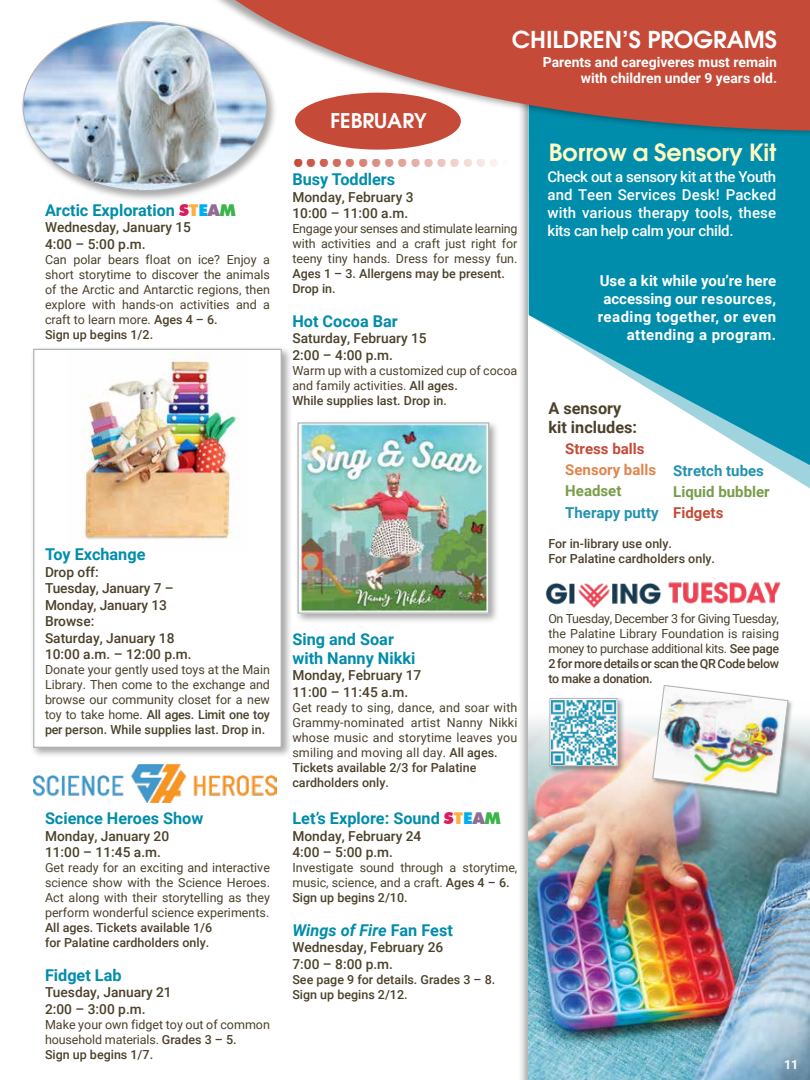
<style>
.page{position:relative;width:810px;height:1080px;background:#fff}
.page>*{position:absolute;margin:0;border:0;box-sizing:border-box;transform-origin:0 0}
.t1{font:700 41.88px "Futura BT";color:#c54b38}
.t2{font:600 23.75px "Avant Garde";color:#fffac2}
.t3{font:600 23.38px "Avant Garde";color:#fff}
.t4{font:600 20.38px "Avant Garde";color:#fff}
.t5{font:700 16.25px/18.8px "Roboto";color:#008dab}
.t6{font:700 16.25px/18.8px "Roboto";color:#4c412a}
.t7{font:italic 700 16.25px "Roboto";color:#008dab}
.t8{font:500 15px/18px "Roboto";color:#fff;text-align:justify}
.t9{font:700 15px/18px "Roboto";letter-spacing:.03em;color:#fff;text-align:right}
.t10{font:700 15px "Roboto";color:#2592b0}
.t11{font:700 15px "Roboto";color:#789c4a}
.t12{font:700 15px "Roboto";color:#c54b38}
.t13{font:700 15px "Roboto";color:#df854f}
.t14{font:700 13.88px/16.1px "Roboto";color:#fff;text-align:right}
.t15{font:500 13.75px/16.5px "Roboto";color:#4c412a}
.t16{font:12.5px/15px "Roboto";color:#4c412a}
.t17{font:500 12.5px/15px "Roboto";color:#4c412a}
.t18{font:700 12.5px "Roboto";color:#fff}
.s1{font-family:"Futura BT";font-weight:900;color:#d91c5c}
.s2{font-family:"Futura BT";font-weight:900;color:#fbb03f}
.s3{font-family:"Futura BT";font-weight:900;color:#00aeef}
.s4{font-family:"Futura BT";font-weight:900;color:#8f6c95}
.s5{font-family:"Futura BT";font-weight:900;color:#39b54a}
.s6{font-weight:500}
.s7{font-style:normal}
</style>
<div class="page">
<div style="left:30px;top:346px;width:263px;height:413px;background:#000;opacity:.35"></div>
<div style="left:34px;top:349px;width:247px;height:398px;background:#fff"></div>
<img style="left:82px;top:351px;width:158px;height:189px">
<div style="left:33px;top:349px;width:249px;height:399px;border:1px solid #b1b4b6"></div>
<div style="left:518px;top:0;width:292px;height:1080px;background:#000;opacity:.35"></div>
<div style="left:529px;top:1px;width:281px;height:1079px;background:#fff"></div>
<img style="left:529px;top:719px;width:281px;height:361px">
<svg style="left:528px;top:146px;width:282px;height:349px;fill:#008dab"></svg>
<svg style="left:295px;top:93px;width:166px;height:57px"></svg>
<svg style="left:217px;top:0;width:593px;height:146px;background:#ba6a5e"></svg>
<div style="left:20px;top:18px;width:258px;height:184px;background:#000;opacity:.35"></div>
<img style="left:23px;top:22px;width:244px;height:169px">
<div style="left:295px;top:419px;width:205px;height:206px;background:#000;opacity:.35"></div>
<img style="left:300px;top:424px;width:187px;height:188px">
<div style="left:298px;top:422px;width:191px;height:192px;border:1px solid #b1b4b6"></div>
<img style="left:34px;top:765px;width:242px;height:37px">
<div style="left:651px;top:684px;width:143px;height:116px;background:#000;opacity:.35"></div>
<img style="left:652px;top:685px;width:137px;height:109px">
<img style="left:546px;top:583px;width:115px;height:25px">
<img style="left:668px;top:582px;width:113px;height:22px">
<div style="left:548px;top:696px;width:77px;height:78px;background:#000;opacity:.35"></div>
<svg style="left:551px;top:700px;width:65px;height:64px"></svg>
<img style="left:552px;top:701px;width:63px;height:63px">
<div style="left:549px;top:698px;width:69px;height:68px;border:1px solid #b1b4b6"></div>
<h3 class="t5" style="left:45px;top:200px;width:192px">Arctic Exploration <span class="s1">S</span><span class="s2">T</span><span class="s3">E</span><span class="s4">A</span><span class="s5">M</span></h3>
<p class="t15" style="left:45px;top:219px;width:148px">Wednesday, January 15<br>4:00 – 5:00 p.m.</p>
<p class="t16" style="left:45px;top:251px;width:227px">Can polar bears float on ice? Enjoy a short storytime to discover the animals of the Arctic and Antarctic regions, then explore with hands-on activities and a craft to learn more. <span class="s6">Ages 4 – 6.<br>Sign up begins 1/2.</span></p>
<h3 class="t5" style="left:45px;top:544px;width:102px">Toy Exchange</h3>
<p class="t15" style="left:45px;top:563px;width:148px">Drop off:<br>Tuesday, January 7 –<br>Monday, January 13<br>Browse:<br>Saturday, January 18<br>10:00 a.m. – 12:00 p.m.</p>
<p class="t16" style="left:45px;top:662px;width:227px;text-align:justify">Donate your gently used toys at the Main Library. Then come to the exchange and browse our community closet for a new toy to take home. <span class="s6">All ages. Limit one toy per person. While supplies last. Drop in.</span></p>
<h3 class="t5" style="left:45px;top:808px;width:160px">Science Heroes Show</h3>
<p class="t15" style="left:45px;top:827px;width:126px">Monday, January 20<br>11:00 – 11:45 a.m.</p>
<p class="t16" style="left:45px;top:860px;width:227px;text-align:justify">Get ready for an exciting and interactive science show with the Science Heroes.<br>Act along with their storytelling as they perform wonderful science experiments.</p>
<p class="t17" style="left:45px;top:920px;width:169px">All ages. Tickets available 1/6 for Palatine cardholders only.</p>
<h3 class="t5" style="left:45px;top:965px;width:78px">Fidget Lab</h3>
<p class="t15" style="left:45px;top:984px;width:128px">Tuesday, January 21<br>2:00 – 3:00 p.m.</p>
<p class="t16" style="left:45px;top:1016px;width:226px">Make your own fidget toy out of common household materials. <span class="s6">Grades 3 – 5.<br>Sign up begins 1/7.</span></p>
<h3 class="t4" style="left:330px;top:107px;width:98px">FEBRUARY</h3>
<h3 class="t3" style="left:512px;top:24px;width:267px">CHILDREN’S PROGRAMS</h3>
<p class="t14" style="left:543px;top:53px;width:236px">Parents and caregiveres must remain with children under 9 years old.</p>
<h1 class="t1" style="left:291px;top:126px;width:224px">.................</h1>
<h3 class="t5" style="left:292px;top:169px;width:104px">Busy Toddlers</h3>
<p class="t15" style="left:292px;top:188px;width:123px">Monday, February 3<br>10:00 – 11:00 a.m.</p>
<p class="t16" style="left:292px;top:221px;width:227px;text-align:justify">Engage your senses and stimulate learning with activities and a craft just right for teeny tiny hands. Dress for messy fun.</p>
<p class="t17" style="left:292px;top:266px;width:214px">Ages 1 – 3. Allergens may be present.<br>Drop in.</p>
<h3 class="t5" style="left:292px;top:311px;width:107px">Hot Cocoa Bar</h3>
<p class="t15" style="left:292px;top:330px;width:136px">Saturday, February 15<br>2:00 – 4:00 p.m.</p>
<p class="t16" style="left:292px;top:362px;width:226px">Warm up with a customized cup of cocoa and family activities. <span class="s6">All ages.<br>While supplies last. Drop in.</span></p>
<h3 class="t5" style="left:292px;top:629px;width:124px">Sing and Soar with Nanny Nikki</h3>
<p class="t15" style="left:292px;top:666px;width:131px">Monday, February 17<br>11:00 – 11:45 a.m.</p>
<p class="t16" style="left:292px;top:699px;width:227px">Get ready to sing, dance, and soar with Grammy-nominated artist Nanny Nikki whose music and storytime leaves you smiling and moving all day. <span class="s6">All ages.<br>Tickets available 2/3 for Palatine cardholders only.</span></p>
<h3 class="t5" style="left:292px;top:808px;width:210px">Let’s Explore: Sound <span class="s1">S</span><span class="s2">T</span><span class="s3">E</span><span class="s4">A</span><span class="s5">M</span></h3>
<p class="t15" style="left:292px;top:827px;width:131px">Monday, February 24<br>4:00 – 5:00 p.m.</p>
<p class="t16" style="left:292px;top:860px;width:226px">Investigate sound through a storytime, music, science, and a craft. <span class="s6">Ages 4 – 6.<br>Sign up begins 2/10.</span></p>
<h3 class="t7" style="left:292px;top:919px;width:162px">Wings of Fire <span class="s7">Fan Fest</span></h3>
<p class="t15" style="left:292px;top:939px;width:152px">Wednesday, February 26<br>7:00 – 8:00 p.m.</p>
<p class="t17" style="left:292px;top:971px;width:204px">See page 9 for details. Grades 3 – 8.<br>Sign up begins 2/12.</p>
<h2 class="t2" style="left:549px;top:136px;width:229px">Borrow a Sensory Kit</h2>
<p class="t8" style="left:548px;top:167px;width:230px">Check out a sensory kit at the Youth and Teen Services Desk! Packed with various therapy tools, these kits can help calm your child.</p>
<p class="t9" style="left:598px;top:271px;width:180px">Use a kit while you’re here accessing our resources, reading together, or even attending a program.</p>
<h3 class="t6" style="left:548px;top:398px;width:90px">A sensory kit includes:</h3>
<p class="t12" style="left:565px;top:438px;width:81px">Stress balls</p>
<p class="t13" style="left:565px;top:459px;width:92px">Sensory balls</p>
<p class="t11" style="left:565px;top:481px;width:58px">Headset</p>
<p class="t10" style="left:565px;top:502px;width:95px">Therapy putty</p>
<p class="t17" style="left:548px;top:535px;width:168px">For in-library use only.<br>For Palatine cardholders only.</p>
<p class="t10" style="left:673px;top:460px;width:92px">Stretch tubes</p>
<p class="t11" style="left:673px;top:481px;width:98px">Liquid bubbler</p>
<p class="t12" style="left:673px;top:502px;width:52px">Fidgets</p>
<p class="t16" style="left:548px;top:610px;width:232px;text-align:justify">On Tuesday, December 3 for Giving Tuesday, the Palatine Library Foundation is raising money to purchase additional kits. <span class="s6">See page 2 for more details or scan the QR Code below to make a donation.</span></p>
<p class="t18" style="left:784px;top:1055px;width:16px">11</p>
</div>
